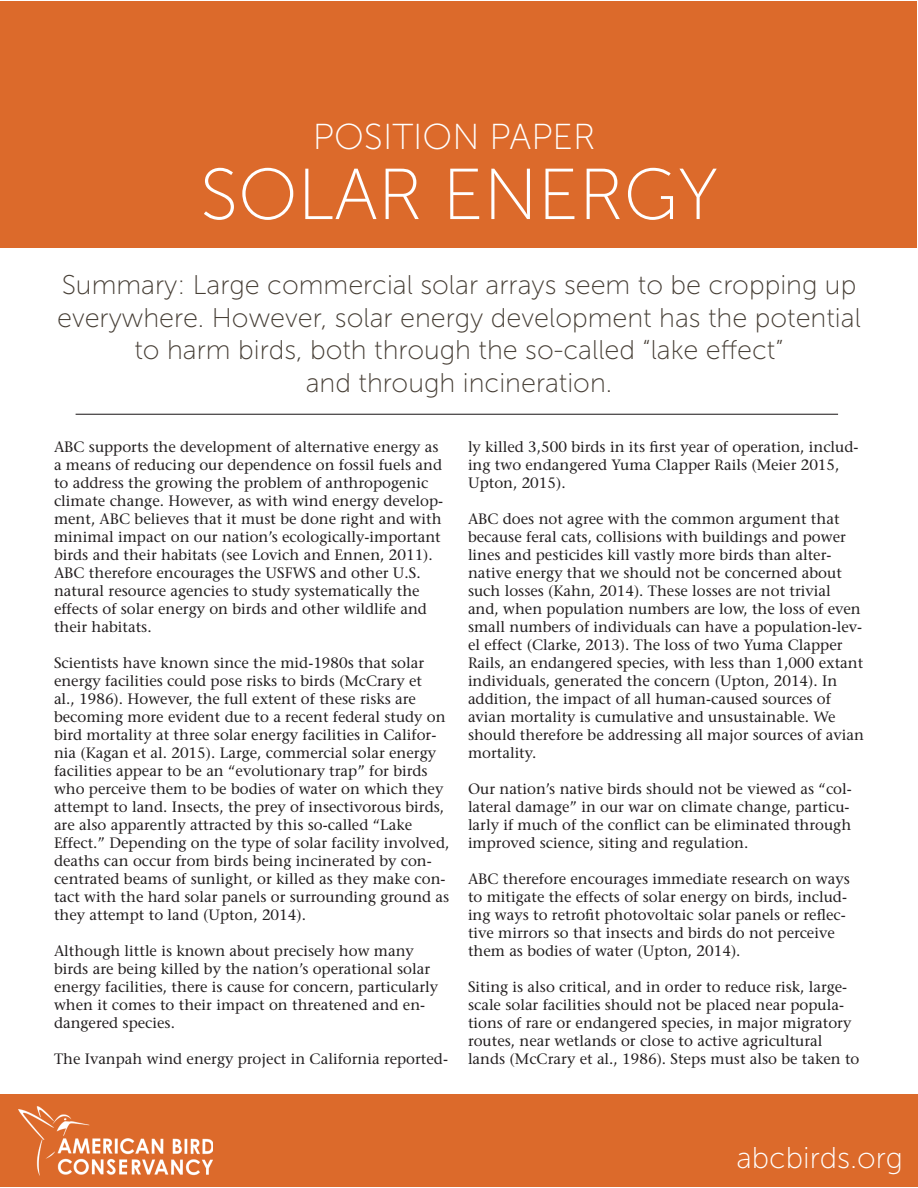
<style>
.page{position:relative;width:918px;height:1188px;background:#fff}
.page>*{position:absolute;margin:0;border:0;box-sizing:border-box;transform-origin:0 0}
.t1{font:72px "Museo Sans 100";color:#fff}
.t2{font:36px "Museo Sans 100";color:#fff}
.t3{font:30px "Museo Sans 100";color:#fff}
.t4{font:27px/32.4px "Museo Sans 100";color:#463e35;text-align:center}
.t5{font:500 15px/18px "Stone Serif Std";color:#231f20}
</style>
<div class="page">
<div style="left:1px;top:1px;width:916px;height:247px;background:#dc6a2b"></div>
<div style="left:0;top:1094px;width:917px;height:93px;background:#dc6a2b"></div>
<img style="left:19px;top:1106px;width:194px;height:70px">
<hr style="left:76px;top:414px;width:762px;height:1px;background:#231f20">
<h2 class="t2" style="left:313px;top:118px;width:284px">POSITION PAPER</h2>
<h1 class="t1" style="left:200px;top:156px;width:520px">SOLAR ENERGY</h1>
<h3 class="t4" style="left:57px;top:269px;width:805px">Summary: Large commercial solar arrays seem to be cropping up everywhere. However, solar energy development has the potential to harm birds, both through the so-called “lake effect”<br>and through incineration.</h3>
<p class="t5" style="left:54px;top:437px;width:391px">ABC supports the development of alternative energy as a means of reducing our dependence on fossil fuels and to address the growing the problem of anthropogenic climate change. However, as with wind energy develop&shy;ment, ABC believes that it must be done right and with minimal impact on our nation’s ecologically-important birds and their habitats (see Lovich and Ennen, 2011).<br>ABC therefore encourages the USFWS and other U.S. natural resource agencies to study systematically the effects of solar energy on birds and other wildlife and their habitats.</p>
<p class="t5" style="left:54px;top:653px;width:397px">Scientists have known since the mid-1980s that solar energy facilities could pose risks to birds (McCrary et<br>al., 1986). However, the full extent of these risks are becoming more evident due to a recent federal study on bird mortality at three solar energy facilities in Califor&shy;nia (Kagan et al. 2015). Large, commercial solar energy facilities appear to be an “evolutionary trap” for birds who perceive them to be bodies of water on which they attempt to land. Insects, the prey of insectivorous birds, are also apparently attracted by this so-called “Lake Effect.” Depending on the type of solar facility involved, deaths can occur from birds being incinerated by con&shy;centrated beams of sunlight, or killed as they make con&shy;tact with the hard solar panels or surrounding ground as they attempt to land (Upton, 2014).</p>
<p class="t5" style="left:54px;top:941px;width:386px">Although little is known about precisely how many birds are being killed by the nation’s operational solar energy facilities, there is cause for concern, particularly when it comes to their impact on threatened and en&shy;dangered species.</p>
<p class="t5" style="left:54px;top:1049px;width:396px">The Ivanpah wind energy project in California reported-</p>
<p class="t5" style="left:468px;top:437px;width:392px">ly killed 3,500 birds in its first year of operation, includ&shy;ing two endangered Yuma Clapper Rails (Meier 2015,<br>Upton, 2015).</p>
<p class="t5" style="left:468px;top:509px;width:398px">ABC does not agree with the common argument that because feral cats, collisions with buildings and power lines and pesticides kill vastly more birds than alter&shy;native energy that we should not be concerned about such losses (Kahn, 2014). These losses are not trivial and, when population numbers are low, the loss of even small numbers of individuals can have a population-lev&shy;el effect (Clarke, 2013). The loss of two Yuma Clapper Rails, an endangered species, with less than 1,000 extant individuals, generated the concern (Upton, 2014). In addition, the impact of all human-caused sources of avian mortality is cumulative and unsustainable. We should therefore be addressing all major sources of avian mortality.</p>
<p class="t5" style="left:468px;top:779px;width:385px">Our nation’s native birds should not be viewed as “col&shy;lateral damage” in our war on climate change, particu&shy;larly if much of the conflict can be eliminated through improved science, siting and regulation.</p>
<p class="t5" style="left:468px;top:869px;width:383px">ABC therefore encourages immediate research on ways to mitigate the effects of solar energy on birds, includ&shy;ing ways to retrofit photovoltaic solar panels or reflec&shy;tive mirrors so that insects and birds do not perceive them as bodies of water (Upton, 2014).</p>
<p class="t5" style="left:468px;top:977px;width:393px">Siting is also critical, and in order to reduce risk, large&shy;scale solar facilities should not be placed near popula&shy;tions of rare or endangered species, in major migratory routes, near wetlands or close to active agricultural lands (McCrary et al., 1986). Steps must also be taken to</p>
<h3 class="t3" style="left:737px;top:1142px;width:168px">abcbirds.org</h3>
</div>
